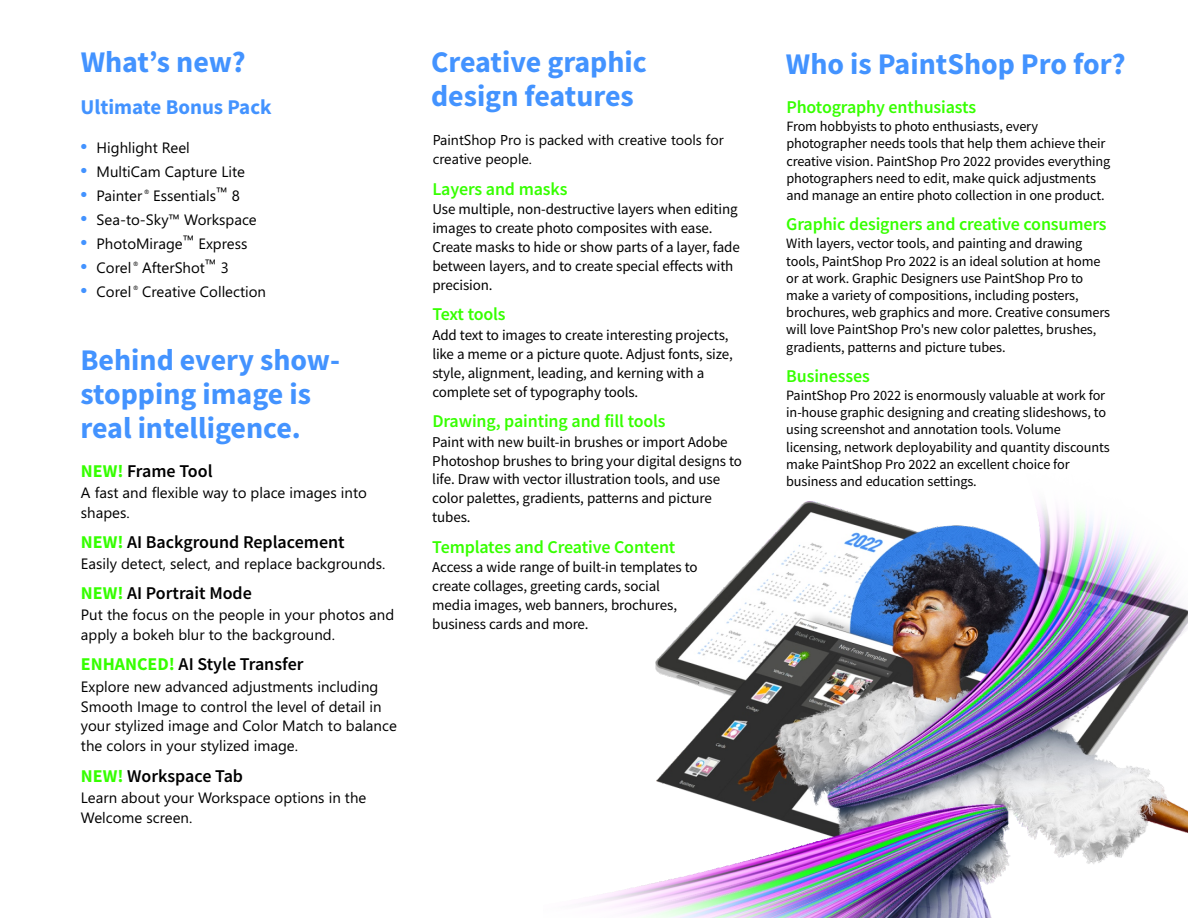
<style>
.page{position:relative;width:1188px;height:918px;background:#fff}
.page>*{position:absolute;margin:0;border:0;box-sizing:border-box;transform-origin:0 0}
.t1{font:700 30px/33.9px "Source Sans Pro";color:#4393ff}
.t2{font:700 21px "Source Sans Pro";color:#4393ff}
.t3{font:600 18px "Source Sans Pro";letter-spacing:-.01em;color:#36ff00}
.t4{font:600 18px "Source Sans Pro";color:#000}
.t5{font:15px/18.9px "Source Sans Pro";letter-spacing:-.01em;color:#000}
.t6{font:15px/20px "Segoe UI";color:#000}
.t7{font:14.25px/17.2px "Source Sans Pro";letter-spacing:-.01em;color:#000}
.t8{font:14.25px/18.9px "Segoe UI";color:#000}
.t9{font:7.5px "Segoe UI";color:#000}
.s1{font-weight:700;color:#36ff00}
</style>
<div class="page">
<img style="left:582px;top:501px;width:606px;height:417px">
<h1 class="t1" style="left:81px;top:48px;width:167px">What’s new?</h1>
<h2 class="t2" style="left:80px;top:98px;width:193px">Ultimate Bonus Pack</h2>
<p class="t6" style="left:97px;top:137px;width:162px;line-height:24px">Highlight Reel<br>MultiCam Capture Lite<br>Painter<sup>®</sup> Essentials™ 8<br>Sea-to-Sky™ Workspace<br>PhotoMirage™ Express<br>Corel<sup>®</sup> AfterShot™ 3</p>
<p class="t9" style="left:132px;top:286px;width:8px">®</p>
<p class="t6" style="left:97px;top:283px;width:171px">Corel Creative Collection</p>
<h1 class="t1" style="left:80px;top:346px;width:261px">Behind every show&shy;stopping image is real intelligence.</h1>
<p class="t4" style="left:81px;top:464px;width:133px"><span class="s1">NEW!</span> Frame Tool</p>
<p class="t6" style="left:81px;top:484px;width:287px">A fast and flexible way to place images into shapes.</p>
<p class="t4" style="left:81px;top:535px;width:265px"><span class="s1">NEW!</span> AI Background Replacement</p>
<p class="t6" style="left:81px;top:555px;width:306px">Easily detect, select, and replace backgrounds.</p>
<p class="t4" style="left:81px;top:586px;width:172px"><span class="s1">NEW!</span> AI Portrait Mode</p>
<p class="t6" style="left:81px;top:607px;width:315px">Put the focus on the people in your photos and apply a bokeh blur to the background.</p>
<p class="t4" style="left:81px;top:657px;width:224px"><span class="s1">ENHANCED!</span> AI Style Transfer</p>
<p class="t6" style="left:81px;top:678px;width:317px">Explore new advanced adjustments including Smooth Image to control the level of detail in your stylized image and Color Match to balance the colors in your stylized image.</p>
<p class="t4" style="left:81px;top:768px;width:164px"><span class="s1">NEW!</span> Workspace Tab</p>
<p class="t6" style="left:81px;top:789px;width:287px">Learn about your Workspace options in the<br>Welcome screen.</p>
<h1 class="t1" style="left:431px;top:48px;width:217px">Creative graphic design features</h1>
<p class="t8" style="left:433px;top:131px;width:292px">PaintShop Pro is packed with creative tools for creative people.</p>
<p class="t3" style="left:432px;top:181px;width:137px">Layers and masks</p>
<p class="t5" style="left:432px;top:201px;width:309px">Use multiple, non-destructive layers when editing images to create photo composites with ease.<br>Create masks to hide or show parts of a layer, fade between layers, and to create special effects with precision.</p>
<p class="t3" style="left:432px;top:307px;width:75px">Text tools</p>
<p class="t5" style="left:432px;top:327px;width:302px">Add text to images to create interesting projects, like a meme or a picture quote. Adjust fonts, size, style, alignment, leading, and kerning with a complete set of typography tools.</p>
<p class="t3" style="left:432px;top:414px;width:235px">Drawing, painting and fill tools</p>
<p class="t5" style="left:432px;top:434px;width:311px">Paint with new built-in brushes or import Adobe Photoshop brushes to bring your digital designs to life. Draw with vector illustration tools, and use color palettes, gradients, patterns and picture tubes.</p>
<p class="t3" style="left:432px;top:539px;width:245px">Templates and Creative Content</p>
<p class="t5" style="left:432px;top:559px;width:267px">Access a wide range of built-in templates to create collages, greeting cards, social media images, web banners, brochures, business cards and more.</p>
<h1 class="t1" style="left:786px;top:49px;width:341px">Who is PaintShop Pro for?</h1>
<p class="t3" style="left:786px;top:100px;width:191px">Photography enthusiasts</p>
<p class="t7" style="left:786px;top:119px;width:326px">From hobbyists to photo enthusiasts, every photographer needs tools that help them achieve their creative vision. PaintShop Pro 2022 provides everything photographers need to edit, make quick adjustments and manage an entire photo collection in one product.</p>
<p class="t3" style="left:786px;top:217px;width:322px">Graphic designers and creative consumers</p>
<p class="t7" style="left:786px;top:236px;width:325px">With layers, vector tools, and painting and drawing tools, PaintShop Pro 2022 is an ideal solution at home or at work. Graphic Designers use PaintShop Pro to make a variety of compositions, including posters, brochures, web graphics and more. Creative consumers will love PaintShop Pro's new color palettes, brushes, gradients, patterns and picture tubes.</p>
<p class="t3" style="left:786px;top:368px;width:85px">Businesses</p>
<p class="t7" style="left:786px;top:388px;width:325px">PaintShop Pro 2022 is enormously valuable at work for in-house graphic designing and creating slideshows, to using screenshot and annotation tools. Volume licensing, network deployability and quantity discounts make PaintShop Pro 2022 an excellent choice for business and education settings.</p>
</div>
